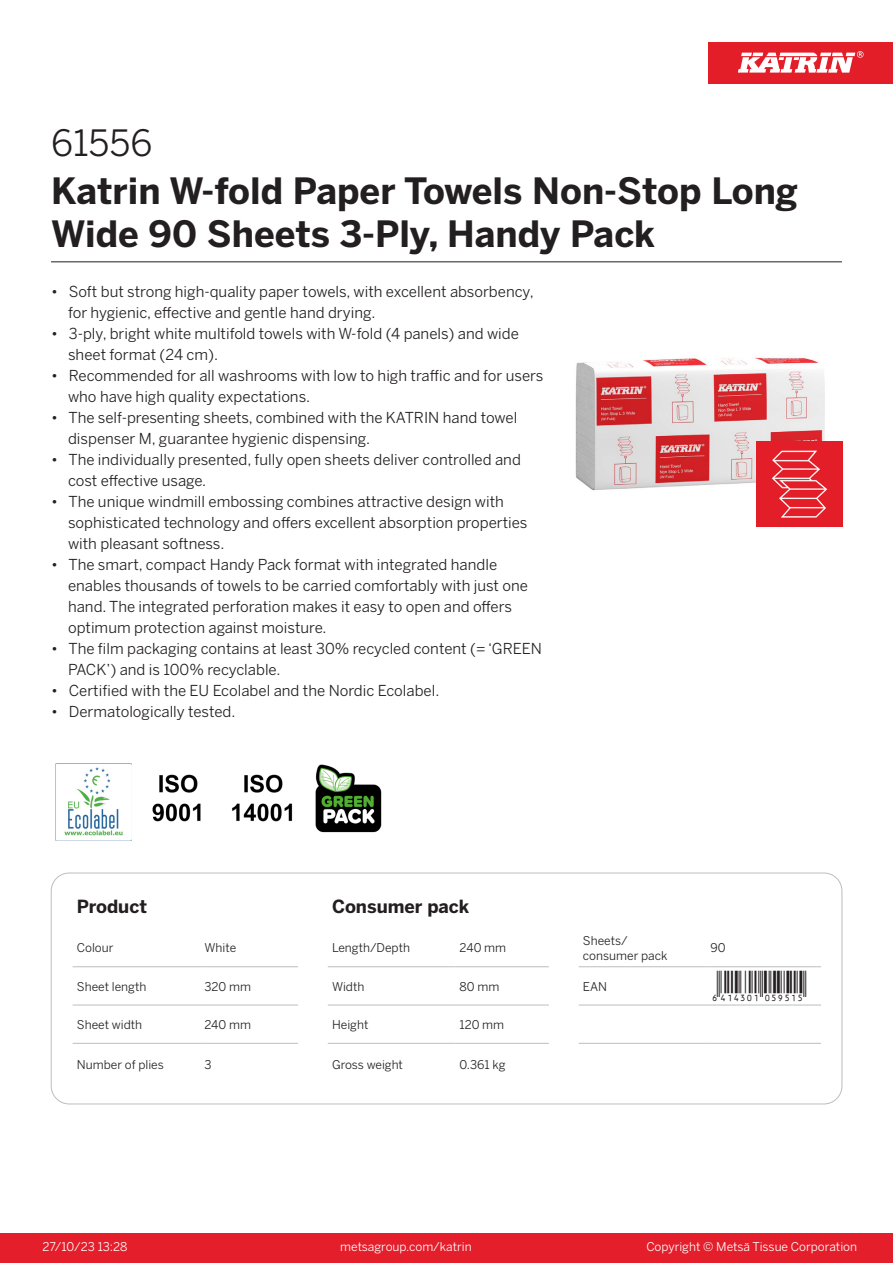
<style>
.page{position:relative;width:893px;height:1263px;background:#fff}
.page>*{position:absolute;margin:0;border:0;box-sizing:border-box;transform-origin:0 0}
.Product_Name{font:700 36px/43.2px "Benton Sans";color:#231f20}
.External_material_co{font:36px "Benton Sans";color:#231f20}
.T_EAN{font:30px "Viisas EAN Matala";color:#231f20}
.T_TableHeader{font:700 18px "Benton Sans";color:#231f20}
.MarketingBullets{font:15px/21px "Benton Sans";color:#231f20}
.T_TableBody{font:12px "Benton Sans";color:#231f20}
.t1{font:12px "Benton Sans";color:#fff}
</style>
<div class="page">
<div style="left:0;top:1233px;width:893px;height:30px;background:#e41e2b"></div>
<div style="left:708px;top:43px;width:185px;height:41px;background:#e31e28"></div>
<svg style="left:738px;top:51px;width:126px;height:22px"></svg>
<hr style="left:73px;top:966px;width:127px;height:1px;background:#bcbdc0">
<hr style="left:200px;top:966px;width:98px;height:1px;background:#bcbdc0">
<hr style="left:328px;top:966px;width:127px;height:1px;background:#bcbdc0">
<hr style="left:455px;top:966px;width:94px;height:1px;background:#bcbdc0">
<hr style="left:579px;top:966px;width:127px;height:1px;background:#bcbdc0">
<hr style="left:706px;top:966px;width:115px;height:1px;background:#bcbdc0">
<hr style="left:73px;top:1005px;width:127px;height:1px;background:#bcbdc0">
<hr style="left:200px;top:1005px;width:98px;height:1px;background:#bcbdc0">
<hr style="left:328px;top:1005px;width:127px;height:1px;background:#bcbdc0">
<hr style="left:455px;top:1005px;width:94px;height:1px;background:#bcbdc0">
<hr style="left:579px;top:1005px;width:127px;height:1px;background:#bcbdc0">
<hr style="left:706px;top:1005px;width:115px;height:1px;background:#bcbdc0">
<hr style="left:73px;top:1043px;width:127px;height:1px;background:#bcbdc0">
<hr style="left:200px;top:1043px;width:98px;height:1px;background:#bcbdc0">
<hr style="left:328px;top:1043px;width:127px;height:1px;background:#bcbdc0">
<hr style="left:455px;top:1043px;width:94px;height:1px;background:#bcbdc0">
<hr style="left:579px;top:1043px;width:127px;height:1px;background:#bcbdc0">
<hr style="left:706px;top:1043px;width:115px;height:1px;background:#bcbdc0">
<div style="left:51px;top:873px;width:791px;height:231px;border:1px solid #bcbdc0;border-radius:18px"></div>
<img style="left:575px;top:356px;width:263px;height:171px">
<img style="left:55px;top:764px;width:77px;height:76px">
<img style="left:152px;top:774px;width:49px;height:48px">
<img style="left:232px;top:774px;width:61px;height:48px">
<img style="left:315px;top:764px;width:67px;height:69px">
<img style="left:757px;top:442px;width:85px;height:85px">
<hr style="left:51px;top:261px;width:791px;height:1px;background:#231f20">
<p class="External_material_co" style="left:51px;top:121px;width:103px">61556</p>
<p class="Product_Name" style="left:51px;top:170px;width:749px">Katrin W-fold Paper Towels Non-Stop Long<br>Wide 90 Sheets 3-Ply, Handy Pack</p>
<p class="MarketingBullets" style="left:68px;top:281px;width:467px;text-indent:-17px">• Soft but strong high-quality paper towels, with excellent absorbency, for hygienic, effective and gentle hand drying.</p>
<p class="MarketingBullets" style="left:68px;top:323px;width:452px;text-indent:-17px">• 3-ply, bright white multifold towels with W-fold (4 panels) and wide sheet format (24 cm).</p>
<p class="MarketingBullets" style="left:68px;top:365px;width:477px;text-indent:-17px">• Recommended for all washrooms with low to high traffic and for users who have high quality expectations.</p>
<p class="MarketingBullets" style="left:68px;top:407px;width:451px;text-indent:-17px">• The self-presenting sheets, combined with the KATRIN hand towel dispenser M, guarantee hygienic dispensing.</p>
<p class="MarketingBullets" style="left:68px;top:449px;width:454px;text-indent:-17px">• The individually presented, fully open sheets deliver controlled and cost effective usage.</p>
<p class="MarketingBullets" style="left:68px;top:491px;width:461px;text-indent:-17px">• The unique windmill embossing combines attractive design with sophisticated technology and offers excellent absorption properties with pleasant softness.</p>
<p class="MarketingBullets" style="left:68px;top:554px;width:461px;text-indent:-17px">• The smart, compact Handy Pack format with integrated handle enables thousands of towels to be carried comfortably with just one hand. The integrated perforation makes it easy to open and offers optimum protection against moisture.</p>
<p class="MarketingBullets" style="left:68px;top:638px;width:475px;text-indent:-17px">• The film packaging contains at least 30% recycled content (= ‘GREEN<br>PACK’) and is 100% recyclable.</p>
<p class="MarketingBullets" style="left:51px;top:680px;width:390px">• Certified with the EU Ecolabel and the Nordic Ecolabel.</p>
<p class="MarketingBullets" style="left:51px;top:701px;width:186px">• Dermatologically tested.</p>
<p class="T_TableHeader" style="left:77px;top:895px;width:72px">Product</p>
<p class="T_TableHeader" style="left:332px;top:895px;width:139px">Consumer pack</p>
<p class="T_TableBody" style="left:77px;top:941px;width:38px">Colour</p>
<p class="T_TableBody" style="left:204px;top:941px;width:33px">White</p>
<p class="T_TableBody" style="left:332px;top:941px;width:79px">Length/Depth</p>
<p class="T_TableBody" style="left:460px;top:941px;width:48px">240 mm</p>
<p class="T_TableBody" style="left:583px;top:934px;width:46px">Sheets/</p>
<p class="T_TableBody" style="left:583px;top:948px;width:86px">consumer pack</p>
<p class="T_TableBody" style="left:710px;top:941px;width:17px">90</p>
<p class="T_TableBody" style="left:77px;top:979px;width:71px">Sheet length</p>
<p class="T_TableBody" style="left:204px;top:979px;width:48px">320 mm</p>
<p class="T_TableBody" style="left:332px;top:979px;width:34px">Width</p>
<p class="T_TableBody" style="left:460px;top:979px;width:41px">80 mm</p>
<p class="T_TableBody" style="left:583px;top:979px;width:26px">EAN</p>
<p class="T_EAN" style="left:710px;top:970px;width:97px">*6414301059515*</p>
<p class="T_TableBody" style="left:77px;top:1017px;width:67px">Sheet width</p>
<p class="T_TableBody" style="left:204px;top:1017px;width:48px">240 mm</p>
<p class="T_TableBody" style="left:332px;top:1017px;width:38px">Height</p>
<p class="T_TableBody" style="left:460px;top:1017px;width:46px">120 mm</p>
<p class="T_TableBody" style="left:77px;top:1058px;width:88px">Number of plies</p>
<p class="T_TableBody" style="left:204px;top:1058px;width:9px">3</p>
<p class="T_TableBody" style="left:332px;top:1058px;width:72px">Gross weight</p>
<p class="T_TableBody" style="left:460px;top:1058px;width:48px">0.361 kg</p>
<p class="t1" style="left:43px;top:1239px;width:86px">27/10/23 13:28</p>
<p class="t1" style="left:340px;top:1239px;width:133px">metsagroup.com/katrin</p>
<p class="t1" style="left:646px;top:1239px;width:212px">Copyright © Metsä Tissue Corporation</p>
</div>
